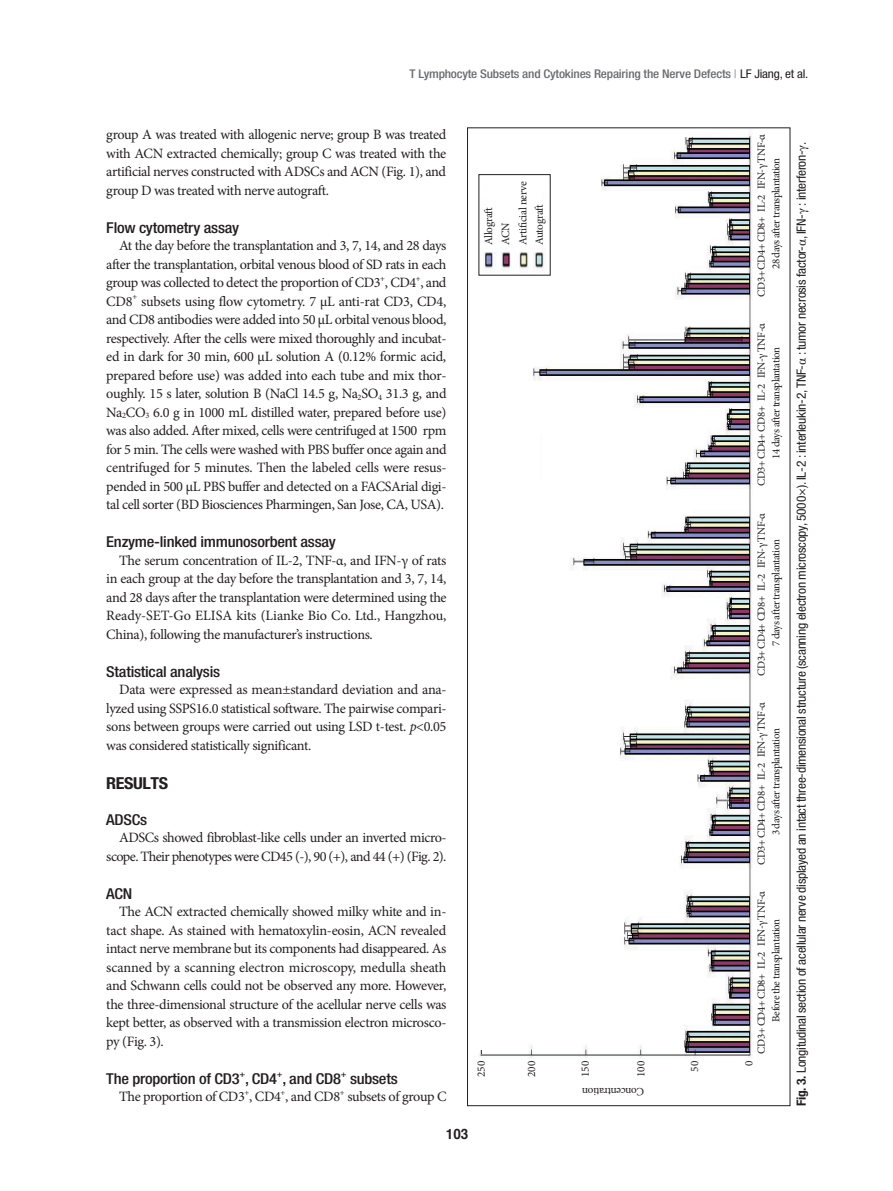
<style>
.page{position:relative;width:893px;height:1191px;background:#fff}
.page>*{position:absolute;margin:0;border:0;box-sizing:border-box;transform-origin:0 0}
.큰제목{font:700 condensed 16.5px "Helvetica Neue LT Std";letter-spacing:-.025em;color:#231f20;scale:1.1 1}
._1_꼴{font:500 condensed 15px "Helvetica Neue LT Std";letter-spacing:-.015em;color:#231f20;scale:1.1 1}
.본문_JKNS{font:14.25px/18.5px "Minion Pro";letter-spacing:-.03em;color:#231f20;text-align:justify}
.t1{font:700 14.25px "Helvetica";color:#231f20;scale:.95 1}
.그림제목_JKN_s{font:condensed 12.75px "Helvetica Neue LT Std";letter-spacing:-.02em;color:#231f20;scale:1.05 1}
.런닝_JKNS{font:500 condensed 12px "Helvetica Neue LT Std";letter-spacing:-.015em;color:#6c6d70;scale:1.1 1}
.그림안_글{font:11.25px "Minion Pro";letter-spacing:-.025em;color:#231f20}
.그림안_글-2{font:10.95px "Minion Pro";letter-spacing:-.04em;color:#231f20}
._1_꼴-2{font:500 condensed 8.7px "Helvetica Neue LT Std";color:#231f20;scale:1.1 1}
.본문_JKNS-2{font:8.25px "Minion Pro";color:#231f20}
.s1{color:#a8a9ad}
.s2{font-weight:400;color:#231f20}
.s3{font-style:italic}
.s4{font-weight:700}
.s5{font-family:"Times New Roman";font-stretch:normal}
</style>
<div class="page">
<img style="left:478px;top:134px;width:275px;height:925px">
<p class="런닝_JKNS" style="left:410px;top:67px;width:364px">T Lymphocyte Subsets and Cytokines Repairing the Nerve Defects <span class="s1">|</span> <span class="s2">LF Jiang, et al.</span></p>
<p class="본문_JKNS" style="left:106px;top:126px;width:342px">group A was treated with allogenic nerve; group B was treated with ACN extracted chemically; group C was treated with the artificial nerves constructed with ADSCs and ACN (Fig. 1), and group D was treated with nerve autograft.</p>
<p class="_1_꼴" style="left:106px;top:218px;width:122px">Flow cytometry assay</p>
<p class="본문_JKNS" style="left:106px;top:237px;width:342px;text-indent:13px">At the day before the transplantation and 3, 7, 14, and 28 days after the transplantation, orbital venous blood of SD rats in each group was collected to detect the proportion of CD3 , CD4 , and</p>
<p class="본문_JKNS-2" style="left:380px;top:272px;width:6px">+</p>
<p class="본문_JKNS-2" style="left:416px;top:272px;width:6px">+</p>
<p class="본문_JKNS" style="left:106px;top:292px;width:28px">CD8</p>
<p class="본문_JKNS-2" style="left:132px;top:291px;width:6px">+</p>
<p class="본문_JKNS" style="left:106px;top:292px;width:342px;text-indent:35px">subsets using flow cytometry. 7 μL anti-rat CD3, CD4, and CD8 antibodies were added into 50 μL orbital venous blood, respectively. After the cells were mixed thoroughly and incubat&shy;ed in dark for 30 min, 600 μL solution A (0.12% formic acid, prepared before use) was added into each tube and mix thor&shy;oughly. 15 s later, solution B (NaCl 14.5 g, Na<sub>2</sub>SO<sub>4</sub> 31.3 g, and Na<sub>2</sub>CO<sub>3</sub> 6.0 g in 1000 mL distilled water, prepared before use) was also added. After mixed, cells were centrifuged at 1500 rpm for 5 min. The cells were washed with PBS buffer once again and centrifuged for 5 minutes. Then the labeled cells were resus&shy;pended in 500 μL PBS buffer and detected on a FACSArial digi&shy;tal cell sorter (BD Biosciences Pharmingen, San Jose, CA, USA).</p>
<p class="_1_꼴" style="left:106px;top:533px;width:210px">Enzyme-linked immunosorbent assay</p>
<p class="본문_JKNS" style="left:106px;top:551px;width:342px;text-indent:13px">The serum concentration of IL-2, TNF-α, and IFN-γ of rats in each group at the day before the transplantation and 3, 7, 14, and 28 days after the transplantation were determined using the Ready-SET-Go ELISA kits (Lianke Bio Co. Ltd., Hangzhou, China), following the manufacturer’s instructions.</p>
<p class="_1_꼴" style="left:106px;top:662px;width:105px">Statistical analysis</p>
<p class="본문_JKNS" style="left:106px;top:680px;width:342px;text-indent:13px">Data were expressed as mean±standard deviation and ana&shy;lyzed using SSPS16.0 statistical software. The pairwise compari&shy;sons between groups were carried out using LSD t-test. <span class="s3">p</span>&lt;0.05 was considered statistically significant.</p>
<p class="큰제목" style="left:106px;top:773px;width:58px">RESULTS</p>
<p class="_1_꼴" style="left:106px;top:810px;width:39px">ADSCs</p>
<p class="본문_JKNS" style="left:106px;top:828px;width:342px;text-align:right">ADSCs showed fibroblast-like cells under an inverted micro&shy;scope. Their phenotypes were CD45 (-), 90 (+), and 44 (+) (Fig. 2).</p>
<p class="_1_꼴" style="left:106px;top:884px;width:25px">ACN</p>
<p class="본문_JKNS" style="left:106px;top:902px;width:342px;text-indent:13px">The ACN extracted chemically showed milky white and in&shy;tact shape. As stained with hematoxylin-eosin, ACN revealed intact nerve membrane but its components had disappeared. As scanned by a scanning electron microscopy, medulla sheath and Schwann cells could not be observed any more. However, the three-dimensional structure of the acellular nerve cells was kept better, as observed with a transmission electron microsco&shy;py (Fig. 3).</p>
<p class="_1_꼴" style="left:106px;top:1069px;width:215px">The proportion of CD3 , CD4 , and CD8</p>
<p class="_1_꼴-2" style="left:239px;top:1068px;width:7px">+</p>
<p class="_1_꼴-2" style="left:277px;top:1068px;width:7px">+</p>
<p class="_1_꼴-2" style="left:341px;top:1068px;width:7px">+</p>
<p class="_1_꼴" style="left:350px;top:1069px;width:45px">subsets</p>
<p class="본문_JKNS" style="left:119px;top:1087px;width:223px">The proportion of CD3 , CD4 , and CD8</p>
<p class="본문_JKNS-2" style="left:244px;top:1086px;width:6px">+</p>
<p class="본문_JKNS-2" style="left:281px;top:1086px;width:6px">+</p>
<p class="본문_JKNS-2" style="left:340px;top:1086px;width:6px">+</p>
<p class="본문_JKNS" style="left:347px;top:1087px;width:101px">subsets of group C</p>
<p class="t1" style="left:446px;top:1123px;width:25px">103</p>
<p class="그림안_글" style="left:481px;top:245px;width:40px;rotate:-90deg">Allograft</p>
<p class="그림안_글" style="left:498px;top:245px;width:24px;rotate:-90deg">ACN</p>
<p class="그림안_글" style="left:515px;top:245px;width:65px;rotate:-90deg">Artificial nerve</p>
<p class="그림안_글" style="left:532px;top:245px;width:43px;rotate:-90deg">Autograft</p>
<p class="그림안_글" style="left:474px;top:1076px;width:17px;rotate:-90deg">250</p>
<p class="그림안_글" style="left:524px;top:1076px;width:17px;rotate:-90deg">200</p>
<p class="그림안_글" style="left:578px;top:1076px;width:17px;rotate:-90deg">150</p>
<p class="그림안_글" style="left:633px;top:1076px;width:17px;rotate:-90deg">100</p>
<p class="그림안_글" style="left:687px;top:1071px;width:12px;rotate:-90deg">50</p>
<p class="그림안_글" style="left:644px;top:1099px;width:64px;rotate:-180deg">Concentration</p>
<p class="그림안_글-2" style="left:754px;top:297px;width:164px;rotate:-90deg">CD3+ CD4+ CD8+ IL-2 IFN-γ TNF-α</p>
<p class="그림안_글-2" style="left:769px;top:269px;width:113px;rotate:-90deg">28 days after transplantation</p>
<p class="그림안_글-2" style="left:754px;top:486px;width:164px;rotate:-90deg">CD3+ CD4+ CD8+ IL-2 IFN-γ TNF-α</p>
<p class="그림안_글-2" style="left:769px;top:459px;width:113px;rotate:-90deg">14 days after transplantation</p>
<p class="그림안_글-2" style="left:754px;top:676px;width:164px;rotate:-90deg">CD3+ CD4+ CD8+ IL-2 IFN-γ TNF-α</p>
<p class="그림안_글-2" style="left:769px;top:646px;width:108px;rotate:-90deg">7 days after transplantation</p>
<p class="그림안_글-2" style="left:754px;top:865px;width:164px;rotate:-90deg">CD3+ CD4+ CD8+ IL-2 IFN-γ TNF-α</p>
<p class="그림안_글-2" style="left:769px;top:835px;width:108px;rotate:-90deg">3 days after transplantation</p>
<p class="그림안_글-2" style="left:754px;top:1053px;width:164px;rotate:-90deg">CD3+ CD4+ CD8+ IL-2 IFN-γ TNF-α</p>
<p class="그림안_글-2" style="left:769px;top:1021px;width:104px;rotate:-90deg">Before the transplantation</p>
<p class="그림안_글" style="left:741px;top:1066px;width:7px;rotate:-90deg">0</p>
<p class="그림제목_JKN_s" style="left:794px;top:1106px;width:919px;rotate:-90deg"><span class="s4">Fig. 3.</span> Longitudinal section of acellular nerve displayed an intact three-dimensional structure (scanning electron microscopy, 5000×). IL-2 : interleukin-2, TNF-<span class="s5">α</span> : tumor necrosis factor-<span class="s5">α</span>, IFN-<span class="s5">γ</span> : interferon-<span class="s5">γ</span>.</p>
</div>
